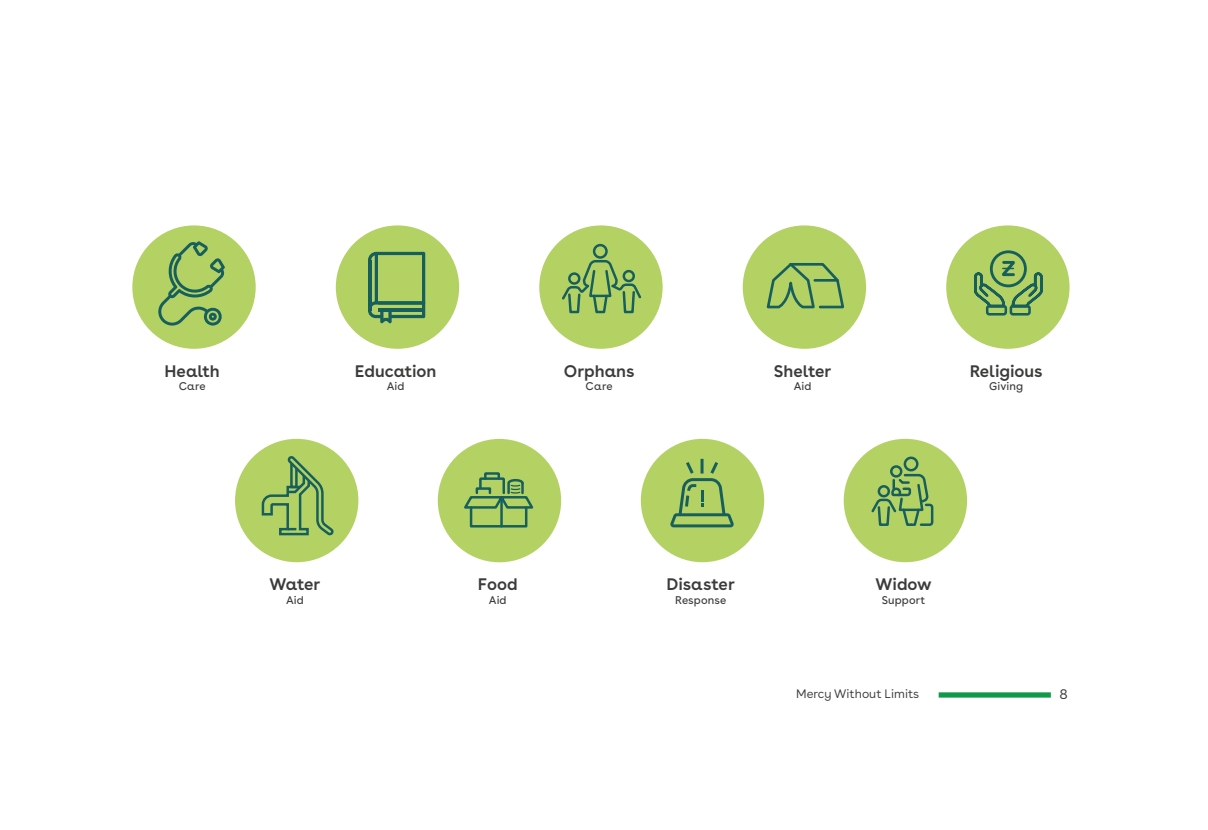
<style>
.page{position:relative;width:1208px;height:830px;background:#fff}
.page>*{position:absolute;margin:0;border:0;box-sizing:border-box;transform-origin:0 0}
.t1{font:600 16.62px "Buenos Aires";color:#3b3c3a}
.t2{font:14px "Buenos Aires";color:#3b3c3b}
.t3{font:12.25px "Buenos Aires";color:#3b3c3b}
.t4{font:11.2px "Buenos Aires";letter-spacing:.01em;color:#3b3c3a}
</style>
<div class="page">
<div style="left:938px;top:692px;width:112px;height:5px;background:#10994a"></div>
<div style="left:132px;top:225px;width:124px;height:124px;background:#b4d164;border-radius:50%"></div>
<div style="left:336px;top:225px;width:123px;height:124px;background:#b4d164;border-radius:50%"></div>
<div style="left:539px;top:225px;width:123px;height:124px;background:#b4d164;border-radius:50%"></div>
<div style="left:742px;top:225px;width:124px;height:124px;background:#b4d164;border-radius:50%"></div>
<div style="left:235px;top:439px;width:123px;height:123px;background:#b4d164;border-radius:50%"></div>
<div style="left:438px;top:439px;width:123px;height:123px;background:#b4d164;border-radius:50%"></div>
<div style="left:641px;top:439px;width:123px;height:123px;background:#b4d164;border-radius:50%"></div>
<div style="left:843px;top:439px;width:124px;height:123px;background:#b4d164;border-radius:50%"></div>
<div style="left:946px;top:225px;width:123px;height:124px;background:#b4d164;border-radius:50%"></div>
<svg style="left:158px;top:241px;width:67px;height:84px"></svg>
<svg style="left:368px;top:252px;width:57px;height:71px"></svg>
<svg style="left:261px;top:456px;width:73px;height:80px"></svg>
<svg style="left:766px;top:263px;width:78px;height:46px"></svg>
<div style="left:903px;top:456px;width:15px;height:15px;border:2px solid #165f5d;border-radius:50%"></div>
<div style="left:890px;top:465px;width:12px;height:12px;border:2px solid #165f5d;border-radius:50%"></div>
<svg style="left:871px;top:472px;width:63px;height:54px"></svg>
<div style="left:593px;top:244px;width:14px;height:15px;border:2px solid #165f5d;border-radius:50%"></div>
<svg style="left:562px;top:260px;width:79px;height:54px"></svg>
<svg style="left:464px;top:472px;width:70px;height:56px"></svg>
<hr style="left:700px;top:459px;width:3px;height:14px;background:#165f5d">
<svg style="left:670px;top:462px;width:64px;height:65px"></svg>
<div style="left:986px;top:305px;width:21px;height:10px;border:3px solid #165f5d;border-radius:2px"></div>
<div style="left:1009px;top:305px;width:21px;height:10px;border:3px solid #165f5d;border-radius:2px"></div>
<div style="left:989px;top:250px;width:37px;height:37px;border:3px solid #165f5d;border-radius:50%"></div>
<svg style="left:974px;top:261px;width:69px;height:47px"></svg>
<p class="t1" style="left:164px;top:359px;width:57px">Health</p>
<p class="t4" style="left:179px;top:378px;width:29px">Care</p>
<p class="t1" style="left:355px;top:359px;width:83px">Education</p>
<p class="t4" style="left:387px;top:378px;width:19px">Aid</p>
<p class="t1" style="left:564px;top:359px;width:72px">Orphans</p>
<p class="t4" style="left:585px;top:378px;width:29px">Care</p>
<p class="t1" style="left:774px;top:359px;width:59px">Shelter</p>
<p class="t4" style="left:793px;top:378px;width:19px">Aid</p>
<p class="t1" style="left:969px;top:359px;width:74px">Religious</p>
<p class="t4" style="left:989px;top:378px;width:35px">Giving</p>
<p class="t1" style="left:269px;top:572px;width:52px">Water</p>
<p class="t4" style="left:286px;top:591px;width:19px">Aid</p>
<p class="t1" style="left:478px;top:572px;width:41px">Food</p>
<p class="t4" style="left:489px;top:591px;width:19px">Aid</p>
<p class="t1" style="left:666px;top:572px;width:70px">Disaster</p>
<p class="t4" style="left:675px;top:591px;width:53px">Response</p>
<p class="t1" style="left:875px;top:572px;width:58px">Widow</p>
<p class="t4" style="left:881px;top:591px;width:45px">Support</p>
<p class="t3" style="left:796px;top:685px;width:125px">Mercy Without Limits</p>
<p class="t2" style="left:1059px;top:684px;width:10px">8</p>
</div>
